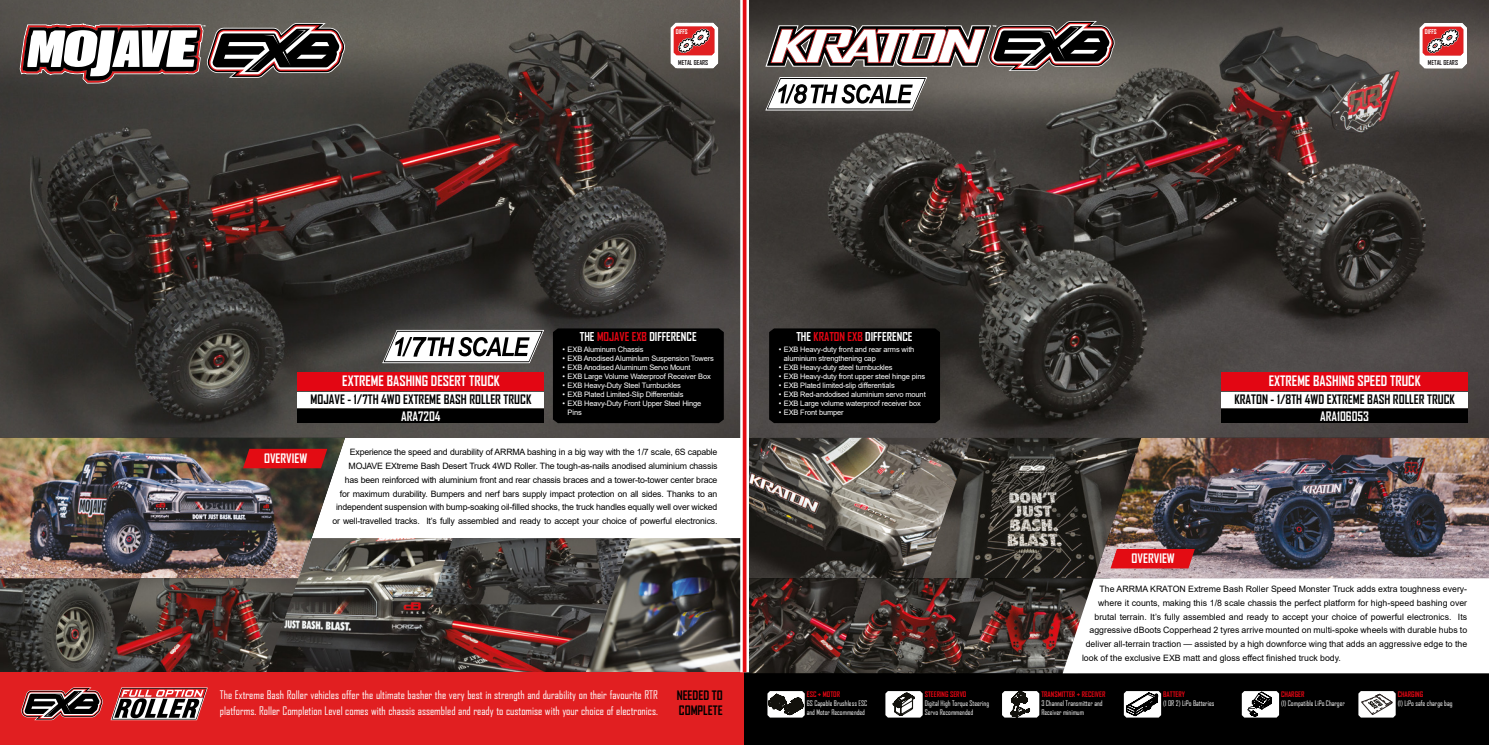
<style>
.page{position:relative;width:1489px;height:745px;background:#fff}
.page>*{position:absolute;margin:0;border:0;box-sizing:border-box;transform-origin:0 0}
.t1{font:700 13.75px "Agency FB";color:#fff}
.t2{font:700 12.5px/15px "Agency FB";color:#000}
.t3{font:700 12.5px "Agency FB";color:#fff}
.t4{font:700 11.75px "Agency FB";color:#fff}
.t5{font:11.25px/16.2px "Agency FB";color:#fff}
.t6{font:8.75px/13.8px "Arial";letter-spacing:-.02em;color:#000;text-align:right}
.t7{font:8.75px "Arial";color:#000}
.t8{font:7.5px/9px "Arial";letter-spacing:-.02em;color:#fff}
.t9{font:7.38px/8.8px "Agency FB";color:#fff}
.t10{font:700 7.38px "Agency FB";color:#e30613}
.t11{font:700 6.5px "Agency FB";color:#231f20}
.t12{font:700 6.25px "Agency FB";color:#fff}
.s1{color:#e30613}
.s2{font-weight:700;color:#e30613}
.s3{font-weight:700;color:#000}
</style>
<div class="page">
<img style="left:0;top:0;width:740px;height:437px">
<img style="left:0;top:578px;width:108px;height:93px">
<img style="left:609px;top:538px;width:131px;height:133px">
<img style="left:0;top:437px;width:345px;height:141px">
<img style="left:108px;top:578px;width:156px;height:93px">
<img style="left:264px;top:537px;width:164px;height:134px">
<img style="left:428px;top:538px;width:203px;height:89px">
<img style="left:405px;top:604px;width:204px;height:67px">
<svg style="left:243px;top:448px;width:84px;height:20px;background:#ce1015"></svg>
<div style="left:0;top:671px;width:1488px;height:73px;background:#e11f21"></div>
<svg style="left:21px;top:687px;width:82px;height:32px"></svg>
<div style="left:553px;top:328px;width:170px;height:95px;background:#000"></div>
<svg style="left:111px;top:687px;width:97px;height:32px"></svg>
<div style="left:298px;top:409px;width:246px;height:14px;background:#000"></div>
<div style="left:298px;top:372px;width:246px;height:18px;background:#e30613"></div>
<div style="left:298px;top:392px;width:246px;height:15px;background:#fff"></div>
<svg style="left:20px;top:23px;width:325px;height:60px"></svg>
<svg style="left:382px;top:330px;width:162px;height:33px"></svg>
<div style="left:744px;top:0;width:744px;height:744px;background:#000"></div>
<img style="left:749px;top:0;width:739px;height:437px">
<img style="left:749px;top:437px;width:173px;height:141px">
<img style="left:922px;top:437px;width:164px;height:141px">
<img style="left:1086px;top:437px;width:402px;height:141px">
<img style="left:866px;top:578px;width:89px;height:94px">
<img style="left:955px;top:578px;width:107px;height:94px">
<img style="left:744px;top:578px;width:122px;height:94px">
<svg style="left:1110px;top:548px;width:84px;height:20px;background:#dc1d24"></svg>
<svg style="left:769px;top:328px;width:171px;height:95px"></svg>
<svg style="left:1123px;top:691px;width:39px;height:27px"></svg>
<svg style="left:1241px;top:691px;width:39px;height:27px"></svg>
<svg style="left:1358px;top:691px;width:38px;height:27px"></svg>
<svg style="left:767px;top:691px;width:38px;height:27px"></svg>
<svg style="left:885px;top:691px;width:38px;height:27px"></svg>
<svg style="left:1002px;top:691px;width:38px;height:27px"></svg>
<div style="left:1221px;top:409px;width:246px;height:14px;background:#000"></div>
<div style="left:1221px;top:372px;width:246px;height:18px;background:#e30613"></div>
<div style="left:1221px;top:392px;width:246px;height:15px;background:#fff"></div>
<svg style="left:765px;top:21px;width:349px;height:50px"></svg>
<svg style="left:740px;top:0;width:9px;height:671px;fill:#fff"></svg>
<svg style="left:742px;top:0;width:4px;height:671px;background:#e8393e"></svg>
<svg style="left:765px;top:77px;width:162px;height:33px"></svg>
<div style="left:1062px;top:578px;width:426px;height:95px;background:#fff"></div>
<svg style="left:670px;top:23px;width:48px;height:45px"></svg>
<svg style="left:1419px;top:23px;width:47px;height:45px;background:#de9798"></svg>
<p class="t12" style="left:676px;top:28px;width:13px">DIFFS</p>
<p class="t12" style="left:1424px;top:28px;width:13px">DIFFS</p>
<p class="t11" style="left:680px;top:58px;width:30px">METAL GEARS</p>
<p class="t11" style="left:678px;top:58px;width:31px">METAL GEARS</p>
<p class="t11" style="left:1429px;top:58px;width:30px">METAL GEARS</p>
<p class="t11" style="left:1427px;top:58px;width:31px">METAL GEARS</p>
<h3 class="t4" style="left:580px;top:329px;width:118px">THE <span class="s1">MOJAVE EXB</span> DIFFERENCE</h3>
<h3 class="t4" style="left:796px;top:329px;width:117px">THE <span class="s1">KRATON EXB</span> DIFFERENCE</h3>
<h1 class="t1" style="left:342px;top:372px;width:159px">EXTREME BASHING DESERT TRUCK</h1>
<h2 class="t2" style="left:310px;top:391px;width:222px">MOJAVE - 1/7TH 4WD EXTREME BASH ROLLER TRUCK</h2>
<h2 class="t3" style="left:401px;top:408px;width:41px">ARA7204</h2>
<p class="t8" style="left:562px;top:344px;width:82px">• EXB Aluminum Chassis</p>
<p class="t8" style="left:562px;top:353px;width:153px">• EXB Anodised AluminIum Suspension Towers</p>
<p class="t8" style="left:562px;top:362px;width:129px">• EXB Anodised Aluminum Servo Mount</p>
<p class="t8" style="left:562px;top:371px;width:150px">• EXB Large Volume Waterproof Receiver Box</p>
<p class="t8" style="left:562px;top:380px;width:120px">• EXB Heavy-Duty Steel Turnbuckles</p>
<p class="t8" style="left:562px;top:389px;width:122px">• EXB Plated Limited-Slip Differentials</p>
<p class="t8" style="left:567px;top:398px;width:135px;text-indent:-5px">• EXB Heavy-Duty Front Upper Steel Hinge<br>Pins</p>
<p class="t8" style="left:783px;top:344px;width:132px;text-indent:-5px">• EXB Heavy-duty front and rear arms with aluminium strengthening cap</p>
<p class="t8" style="left:778px;top:362px;width:115px">• EXB Heavy-duty steel turnbuckles</p>
<p class="t8" style="left:778px;top:371px;width:148px">• EXB Heavy-duty front upper steel hinge pins</p>
<p class="t8" style="left:778px;top:380px;width:117px">• EXB Plated limited-slip differentials</p>
<p class="t8" style="left:778px;top:389px;width:148px">• EXB Red-andodised aluminium servo mount</p>
<p class="t8" style="left:778px;top:398px;width:144px">• EXB Large volume waterproof receiver box</p>
<p class="t8" style="left:778px;top:407px;width:66px">• EXB Front bumper</p>
<h1 class="t1" style="left:1268px;top:372px;width:153px">EXTREME BASHING SPEED TRUCK</h1>
<h2 class="t2" style="left:1234px;top:391px;width:222px">KRATON - 1/8TH 4WD EXTREME BASH ROLLER TRUCK</h2>
<h2 class="t3" style="left:1319px;top:408px;width:50px">ARA106053</h2>
<h2 class="t3" style="left:264px;top:450px;width:45px">OVERVIEW</h2>
<p class="t6" style="left:332px;top:445px;width:386px">Experience the speed and durability of ARRMA bashing in a big way with the 1/7 scale, 6S capable MOJAVE EXtreme Bash Desert Truck 4WD Roller. The tough-as-nails anodised aluminium chassis<br>has been reinforced with aluminium front and rear chassis braces and a tower-to-tower center brace<br>for maximum durability. Bumpers and nerf bars supply impact protection on all sides. Thanks to an independent suspension with bump-soaking oil-filled shocks, the truck handles equally well over wicked or well-travelled tracks. It’s fully assembled and ready to accept your choice of powerful electronics.</p>
<h2 class="t3" style="left:1131px;top:550px;width:45px">OVERVIEW</h2>
<p class="t7" style="left:1099px;top:582px;width:369px">The ARRMA KRATON Extreme Bash Roller Speed Monster Truck adds extra toughness every-</p>
<p class="t7" style="left:1098px;top:596px;width:370px">where it counts, making this 1/8 scale chassis the perfect platform for high-speed bashing over</p>
<p class="t7" style="left:1094px;top:610px;width:374px">brutal terrain. It’s fully assembled and ready to accept your choice of powerful electronics. Its</p>
<p class="t7" style="left:1089px;top:624px;width:379px">aggressive dBoots Copperhead 2 tyres arrive mounted on multi-spoke wheels with durable hubs to</p>
<p class="t7" style="left:1085px;top:637px;width:383px">deliver all-terrain traction — assisted by a high downforce wing that adds an aggressive edge to the</p>
<p class="t7" style="left:1081px;top:651px;width:260px">look of the exclusive EXB matt and gloss effect finished truck body.</p>
<p class="t5" style="left:220px;top:686px;width:439px">The Extreme Bash Roller vehicles offer the ultimate basher the very best in strength and durability on their favourite RTR platforms. Roller Completion Level comes with chassis assembled and ready to customise with your choice of electronics.</p>
<h2 class="t2" style="left:676px;top:687px;width:47px">NEEDED TO<br>COMPLETE</h2>
<p class="t10" style="left:806px;top:689px;width:35px">ESC + MOTOR</p>
<p class="t9" style="left:806px;top:698px;width:62px">6S Capable Brushless ESC and Motor Recommended</p>
<p class="t10" style="left:924px;top:689px;width:43px">STEERING SERVO</p>
<p class="t9" style="left:924px;top:698px;width:66px">Digital High Torque Steering<br>Servo Recommended</p>
<p class="t10" style="left:1041px;top:689px;width:66px">TRANSMITTER + RECEIVER</p>
<p class="t9" style="left:1041px;top:698px;width:63px">3 Channel Transmitter and<br>Receiver minimum</p>
<p class="t10" style="left:1163px;top:689px;width:23px">BATTERY</p>
<p class="t9" style="left:1163px;top:698px;width:53px">(1 OR 2) LiPo Batteries</p>
<p class="t10" style="left:1280px;top:689px;width:25px">CHARGER</p>
<p class="t9" style="left:1280px;top:698px;width:65px">(1) Compatible LiPo Charger</p>
<p class="t9" style="left:1397px;top:689px;width:56px"><span class="s2">CHARGING</span> <span class="s3">BAG<br></span>(1) LiPo safe charge bag</p>
</div>
